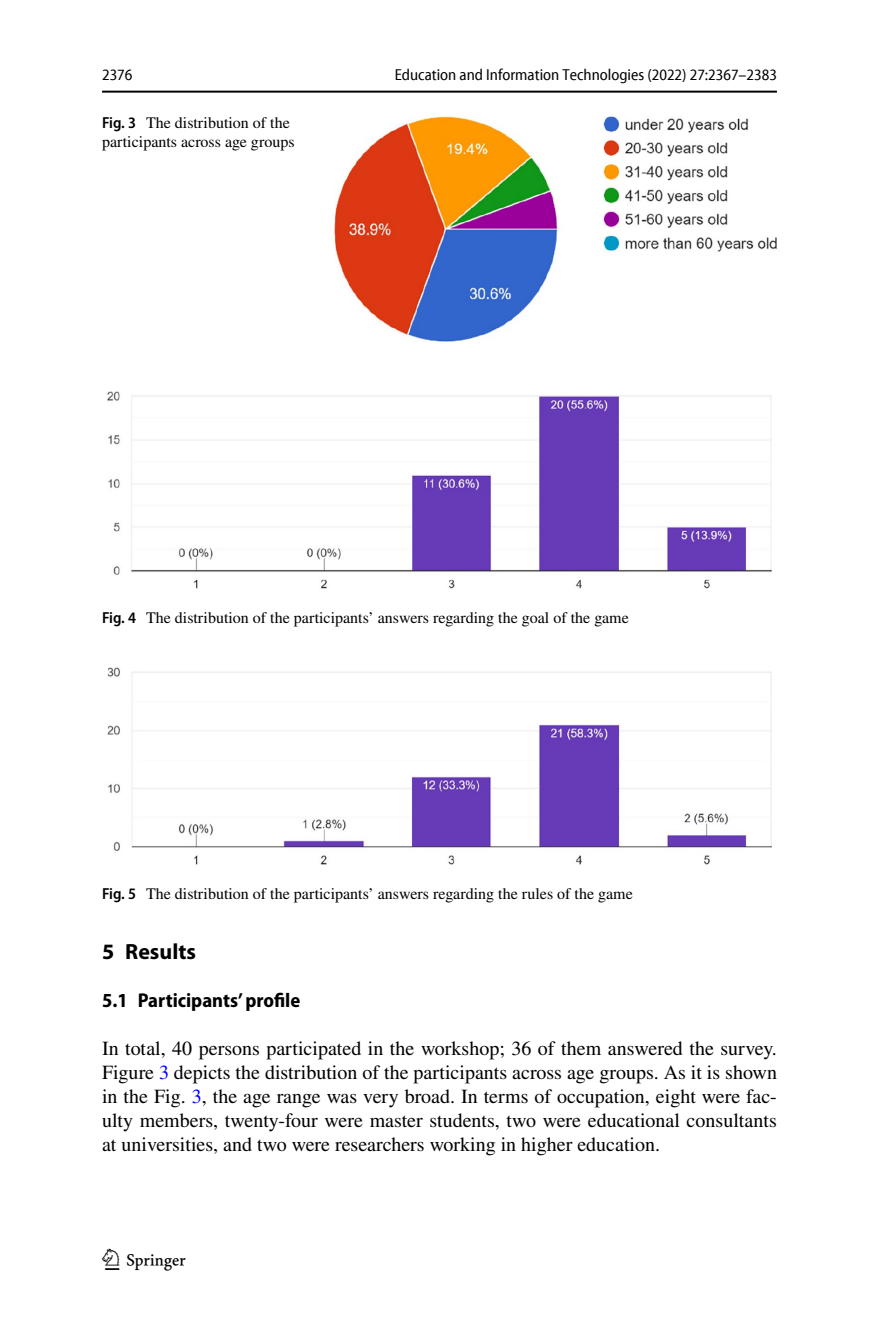
<style>
.page{position:relative;width:879px;height:1333px;background:#fff}
.page>*{position:absolute;margin:0;border:0;box-sizing:border-box;transform-origin:0 0}
.t1{font:30px "Springnew Regular 4";color:#000}
.t2{font:700 22px "Myriad Pro";color:#000}
.t3{font:20px/24px "STIX";color:#000;text-align:justify}
.t4{font:700 semi-condensed 20px "Myriad Pro";color:#000}
.t5{font:16px/19px "STIX";color:#000}
.t6{font:semi-condensed 16px "Myriad Pro Unic";color:#000}
.s1{font-family:"Myriad Pro";font-weight:600;font-stretch:semi-condensed}
.s2{color:#00f}
</style>
<div class="page">
<hr style="left:102px;top:91px;width:675px;height:2px;background:#000">
<img style="left:334px;top:116px;width:443px;height:225px">
<img style="left:108px;top:392px;width:663px;height:196px">
<img style="left:108px;top:667px;width:663px;height:197px">
<p class="t6" style="left:102px;top:69px;width:32px">2376</p>
<p class="t6" style="left:395px;top:69px;width:384px">Education and Information Technologies (2022) 27:2367–2383</p>
<p class="t5" style="left:102px;top:114px;width:194px"><span class="s1">Fig. 3</span> The distribution of the participants across age groups</p>
<p class="t5" style="left:102px;top:609px;width:528px"><span class="s1">Fig. 4</span> The distribution of the participants’ answers regarding the goal of the game</p>
<p class="t5" style="left:102px;top:885px;width:532px"><span class="s1">Fig. 5</span> The distribution of the participants’ answers regarding the rules of the game</p>
<p class="t2" style="left:102px;top:937px;width:95px">5 Results</p>
<p class="t4" style="left:102px;top:988px;width:200px">5.1 Participants’ profile</p>
<p class="t3" style="left:102px;top:1037px;width:676px">In total, 40 persons participated in the workshop; 36 of them answered the survey.<br>Figure <span class="s2">3</span> depicts the distribution of the participants across age groups. As it is shown in the Fig. <span class="s2">3</span>, the age range was very broad. In terms of occupation, eight were fac&shy;ulty members, twenty-four were master students, two were educational consultants at universities, and two were researchers working in higher education.</p>
<h1 class="t1" style="left:105px;top:1248px;width:83px">1 3</h1>
</div>
